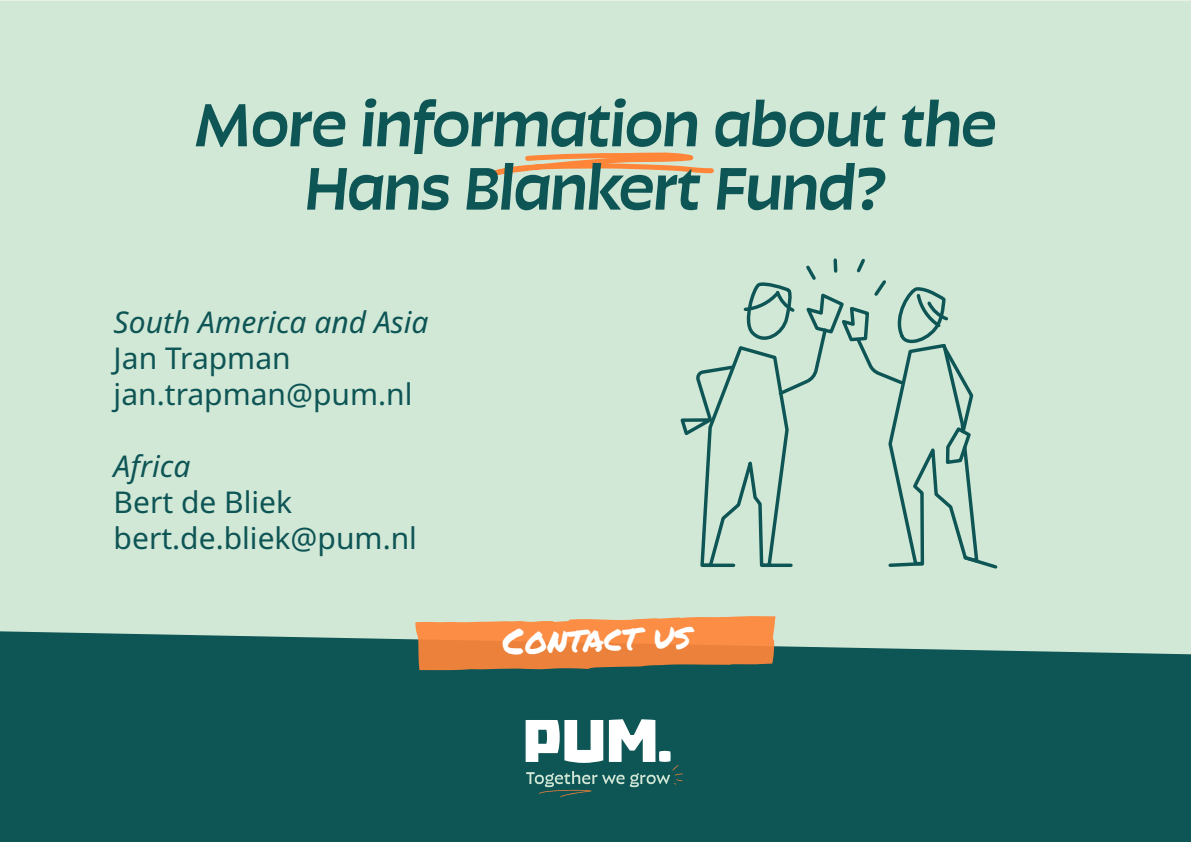
<style>
.page{position:relative;width:1191px;height:842px;background:#fff}
.page>*{position:absolute;margin:0;border:0;box-sizing:border-box;transform-origin:0 0}
.Thank_you_for_reading__eind{font:61px/63.3px "Retail Var Text Hairline";color:#0e5555;text-align:center}
.t1{font:36px "Permanent Marker";color:#fff}
.t2{font:30px "Noto Sans";color:#0e5555}
.t3{font:italic 30px "Noto Sans";color:#0e5555}
</style>
<div class="page">
<div style="left:0;top:0;width:1191px;height:631px;background:#d2e8d7"></div>
<div style="left:0;top:631px;width:1191px;height:211px;background:#0e5555"></div>
<svg style="left:680px;top:258px;width:317px;height:311px;background:#bfdacb"></svg>
<svg style="left:415px;top:616px;width:360px;height:54px;background:#e38a4b"></svg>
<svg style="left:525px;top:719px;width:158px;height:78px"></svg>
<svg style="left:399px;top:150px;width:323px;height:43px;background:#dad6ba"></svg>
<p class="Thank_you_for_reading__eind" style="left:195px;top:87px;width:803px">More information about the<br>Hans Blankert Fund?</p>
<p class="t3" style="left:114px;top:301px;width:316px">South America and Asia</p>
<p class="t2" style="left:114px;top:341px;width:179px">Jan Trapman</p>
<p class="t2" style="left:114px;top:377px;width:300px">jan.trapman@pum.nl</p>
<p class="t3" style="left:114px;top:445px;width:78px">Africa</p>
<p class="t2" style="left:114px;top:485px;width:180px">Bert de Bliek</p>
<p class="t2" style="left:114px;top:521px;width:305px">bert.de.bliek@pum.nl</p>
<p class="t1" style="left:501px;top:615px;width:190px;rotate:-2deg">Contact us</p>
</div>
